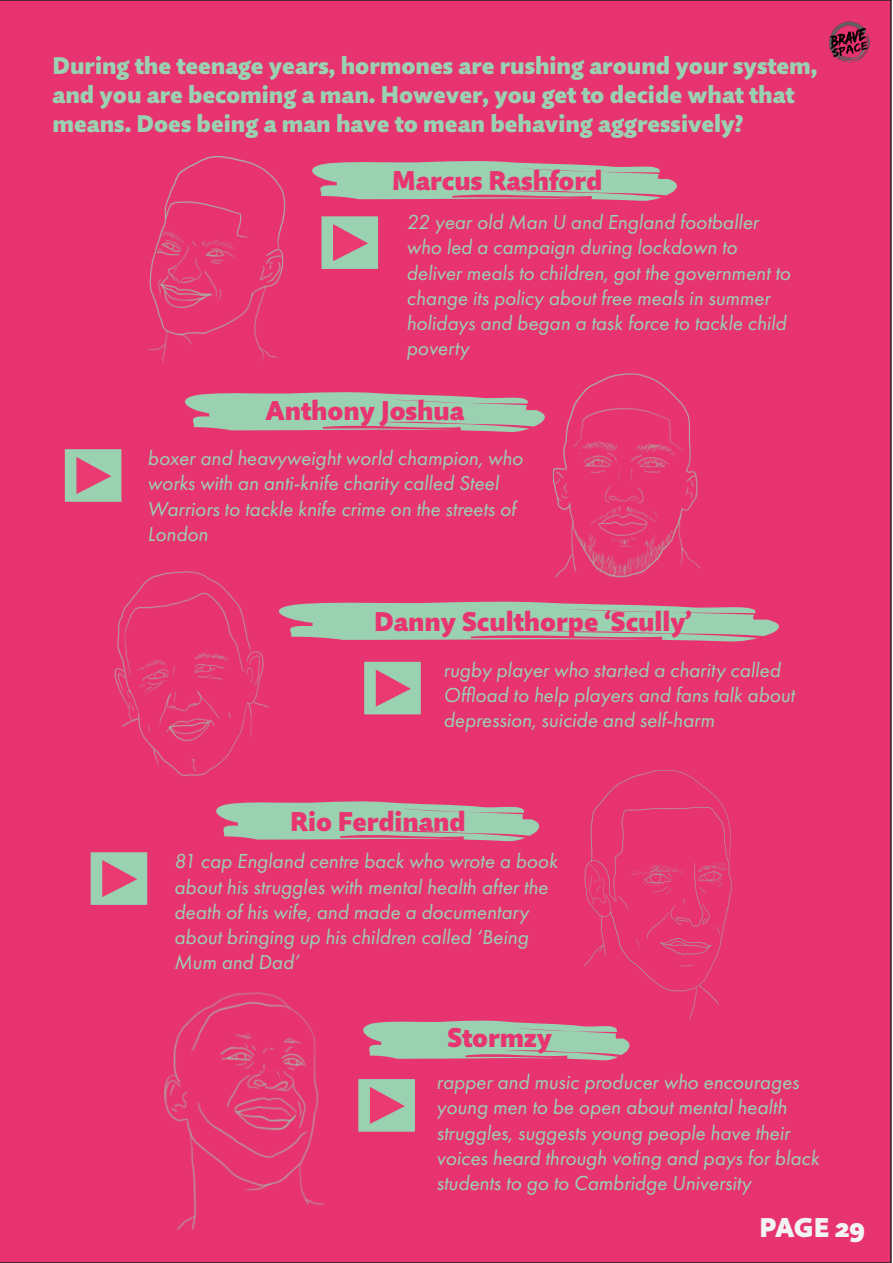
<style>
.page{position:relative;width:893px;height:1263px;background:#fff}
.page>*{position:absolute;margin:0;border:0;box-sizing:border-box;transform-origin:0 0}
.t1{font:900 27px "Quire Sans Pro";color:#e83471}
.t2{font:900 27px "Quire Sans Pro";letter-spacing:-.005em;color:#f2f3f4}
.t3{font:900 24px/28.8px "Quire Sans Pro";color:#9ad1b1}
.t4{font:italic 21px/25.2px "Futura PT";color:#9ad1b1}
</style>
<div class="page">
<div style="left:0;top:0;width:892px;height:1263px;background:#e73471"></div>
<img style="left:824px;top:4px;width:52px;height:74px">
<svg style="left:305px;top:160px;width:376px;height:41px;background:#acaba1"></svg>
<svg style="left:175px;top:391px;width:364px;height:41px;background:#abaca2"></svg>
<svg style="left:282px;top:601px;width:502px;height:40px;background:#a9b1a4"></svg>
<svg style="left:207px;top:801px;width:336px;height:40px;background:#abada2"></svg>
<svg style="left:356px;top:1020px;width:276px;height:40px;background:#a8b2a4"></svg>
<img style="left:126px;top:143px;width:179px;height:234px">
<img style="left:539px;top:372px;width:181px;height:212px">
<img style="left:104px;top:564px;width:178px;height:224px">
<img style="left:567px;top:765px;width:180px;height:269px">
<img style="left:149px;top:984px;width:195px;height:269px">
<div style="left:321px;top:216px;width:57px;height:53px;background:#9ad1b1;border:2px solid #9ad1b1"></div>
<svg style="left:333px;top:224px;width:35px;height:37px"></svg>
<div style="left:65px;top:449px;width:56px;height:53px;background:#9ad1b1;border:2px solid #9ad1b1"></div>
<svg style="left:76px;top:457px;width:35px;height:37px"></svg>
<div style="left:364px;top:662px;width:57px;height:52px;background:#9ad1b1;border:2px solid #9ad1b1"></div>
<svg style="left:376px;top:669px;width:35px;height:38px"></svg>
<div style="left:91px;top:852px;width:56px;height:53px;background:#9ad1b1;border:2px solid #9ad1b1"></div>
<svg style="left:102px;top:860px;width:35px;height:37px"></svg>
<div style="left:358px;top:1079px;width:57px;height:53px;background:#9ad1b1;border:2px solid #9ad1b1"></div>
<svg style="left:370px;top:1087px;width:35px;height:37px"></svg>
<p class="t3" style="left:53px;top:51px;width:766px">During the teenage years, hormones are rushing around your system, and you are becoming a man. However, you get to decide what that means. Does being a man have to mean behaving aggressively?</p>
<p class="t1" style="left:392px;top:163px;width:211px">Marcus Rashford</p>
<p class="t4" style="left:406px;top:209px;width:386px">22 year old Man U and England footballer who led a campaign during lockdown to deliver meals to children, got the government to change its policy about free meals in summer holidays and began a task force to tackle child poverty</p>
<p class="t1" style="left:266px;top:393px;width:200px">Anthony Joshua</p>
<p class="t4" style="left:148px;top:446px;width:377px">boxer and heavyweight world champion, who works with an anti-knife charity called Steel Warriors to tackle knife crime on the streets of London</p>
<p class="t1" style="left:374px;top:604px;width:320px">Danny Sculthorpe ‘Scully’</p>
<p class="t4" style="left:444px;top:657px;width:353px">rugby player who started a charity called<br>Offload to help players and fans talk about depression, suicide and self-harm</p>
<p class="t1" style="left:290px;top:804px;width:177px">Rio Ferdinand</p>
<p class="t4" style="left:174px;top:849px;width:385px">81 cap England centre back who wrote a book about his struggles with mental health after the death of his wife, and made a documentary about bringing up his children called ‘Being Mum and Dad’</p>
<p class="t1" style="left:447px;top:1020px;width:106px">Stormzy</p>
<p class="t4" style="left:436px;top:1069px;width:384px">rapper and music producer who encourages young men to be open about mental health struggles, suggests young people have their voices heard through voting and pays for black students to go to Cambridge University</p>
<p class="t2" style="left:759px;top:1210px;width:107px">PAGE 29</p>
</div>
